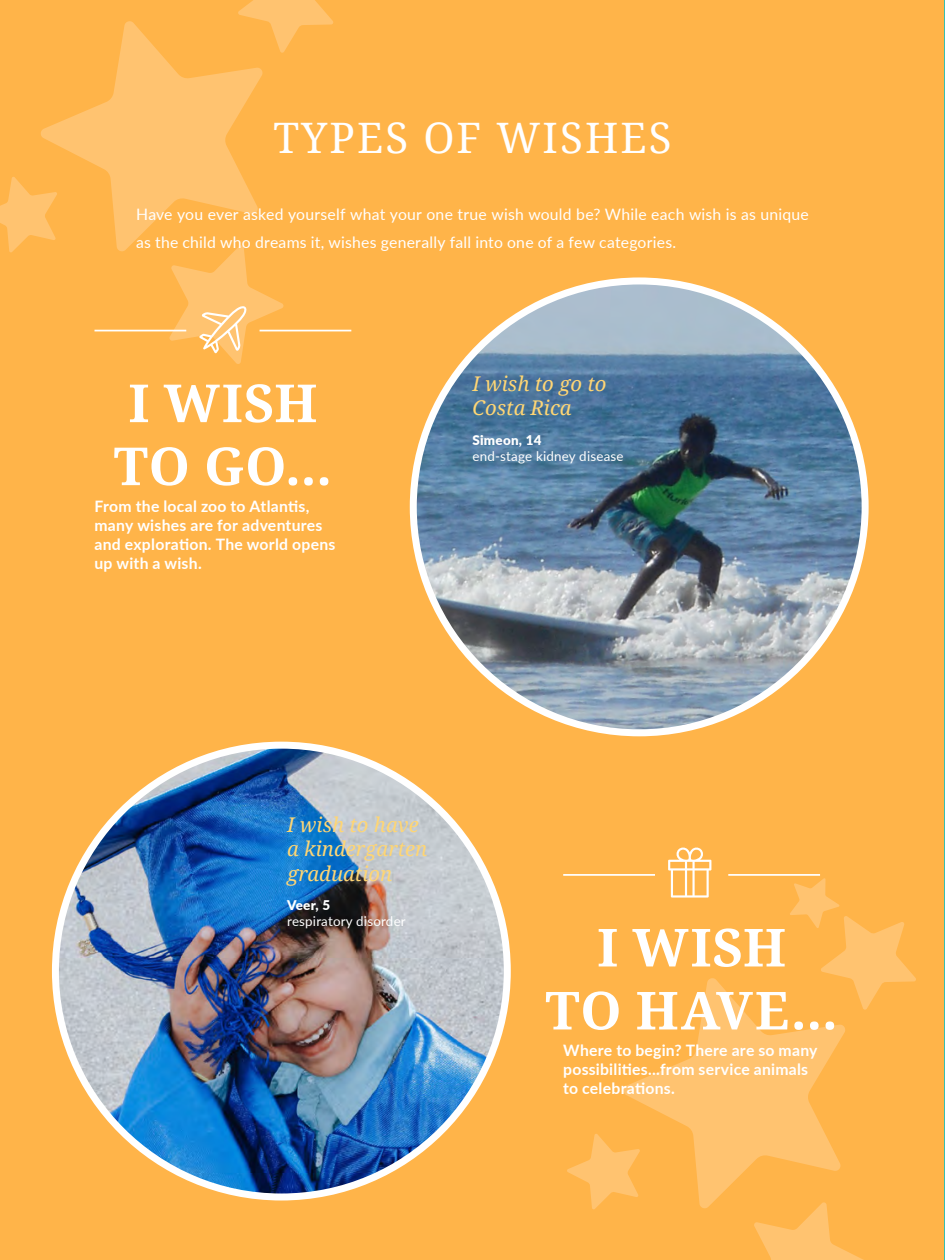
<style>
.page{position:relative;width:945px;height:1260px;background:#fff}
.page>*{position:absolute;margin:0;border:0;box-sizing:border-box;transform-origin:0 0}
.t1{font:700 52.5px/63px "Droid Serif";letter-spacing:.015em;color:#fff}
.t2{font:42px "Droid Serif";letter-spacing:.05em;color:#fff}
.t3{font:italic 20.3px/24.3px "Droid Serif";color:#ffd674}
.t4{font:700 15.75px/18.9px "Lato";letter-spacing:.015em;color:#fff}
.t5{font:15.75px/28px "Lato";letter-spacing:.015em;color:#fff}
.t6{font:13.3px/16.1px "Lato";letter-spacing:.015em;color:#fff}
.s1{font-weight:900}
</style>
<div class="page">
<div style="left:0;top:0;width:944px;height:1260px;background:#ffb449"></div>
<svg style="left:0;top:177px;width:40px;height:76px"></svg>
<svg style="left:238px;top:0;width:95px;height:53px"></svg>
<svg style="left:40px;top:20px;width:224px;height:232px"></svg>
<svg style="left:567px;top:1134px;width:55px;height:76px"></svg>
<svg style="left:790px;top:878px;width:126px;height:132px"></svg>
<svg style="left:622px;top:977px;width:225px;height:231px"></svg>
<svg style="left:751px;top:1202px;width:112px;height:58px"></svg>
<hr style="left:944px;top:0;width:1px;height:1260px;background:#39beae">
<svg style="left:169px;top:245px;width:115px;height:119px"></svg>
<img style="left:413px;top:281px;width:452px;height:452px;border-radius:226px">
<img style="left:55px;top:745px;width:452px;height:452px;border-radius:226px">
<hr style="left:94px;top:330px;width:92px;height:1px;background:#fff">
<hr style="left:563px;top:874px;width:92px;height:2px;background:#fff">
<hr style="left:260px;top:330px;width:91px;height:1px;background:#fff">
<hr style="left:728px;top:874px;width:92px;height:2px;background:#fff">
<svg style="left:668px;top:847px;width:43px;height:51px"></svg>
<p class="t2" style="left:273px;top:109px;width:400px">TYPES OF WISHES</p>
<p class="t5" style="left:136px;top:199px;width:674px">Have you ever asked yourself what your one true wish would be? While each wish is as unique as the child who dreams it, wishes generally fall into one of a few categories.</p>
<p class="t1" style="left:114px;top:370px;width:220px">I WISH<br>TO GO...</p>
<p class="t4" style="left:94px;top:496px;width:242px">From the local zoo to Atlantis, many wishes are for adventures and exploration. The world opens up with a wish.</p>
<p class="t3" style="left:472px;top:371px;width:136px">I wish to go to<br>Costa Rica</p>
<p class="t6" style="left:472px;top:431px;width:153px"><span class="s1">Simeon, 14<br></span>end-stage kidney disease</p>
<p class="t3" style="left:287px;top:812px;width:142px">I wish to have a kindergarten graduation</p>
<p class="t6" style="left:287px;top:897px;width:120px"><span class="s1">Veer, 5<br></span>respiratory disorder</p>
<p class="t1" style="left:545px;top:915px;width:294px;text-align:center">I WISH<br>TO HAVE...</p>
<p class="t4" style="left:563px;top:1040px;width:256px">Where to begin? There are so many possibilities...from service animals to celebrations.</p>
</div>
